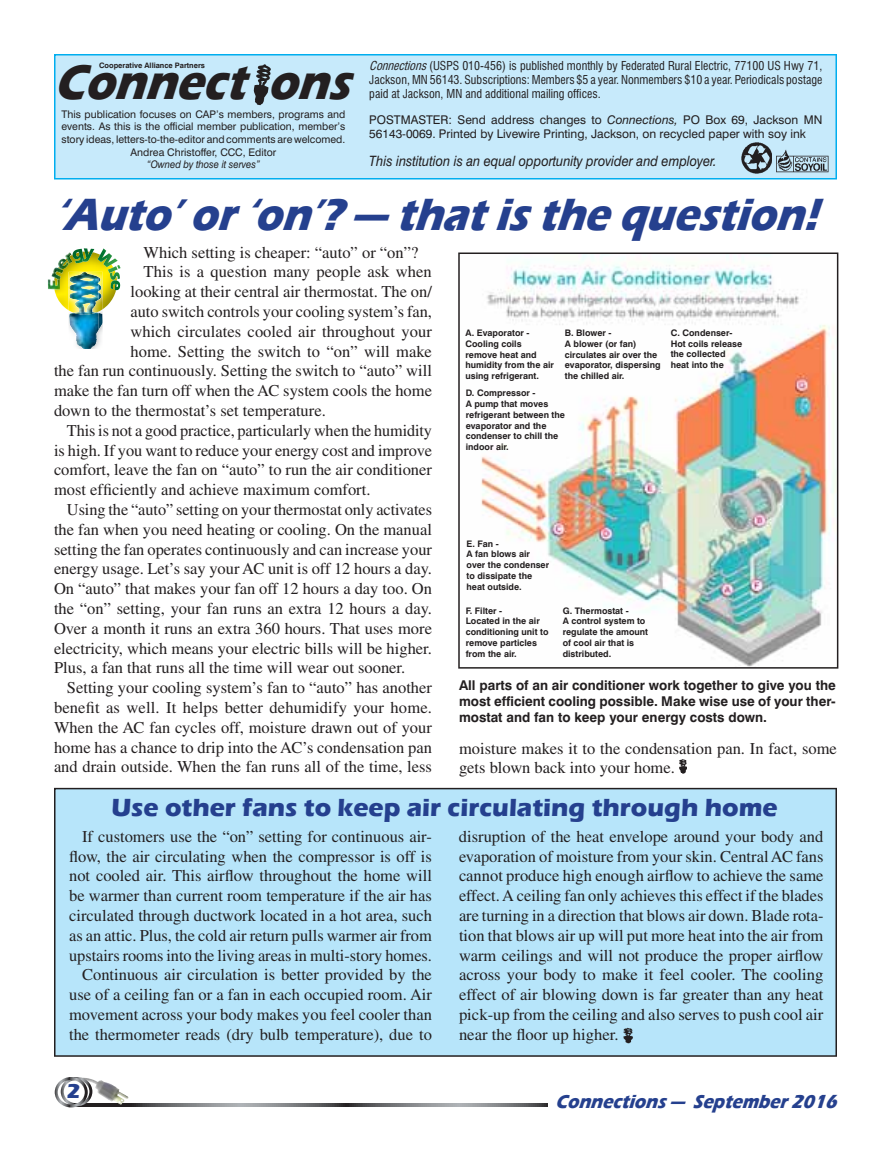
<style>
.page{position:relative;width:891px;height:1161px;background:#fff}
.page>*{position:absolute;margin:0;border:0;box-sizing:border-box;transform-origin:0 0}
.t1{font:italic 700 51px "Eras ITC";color:#231f20;scale:.89 1}
.t2{font:italic 700 46.5px "Eras ITC";color:#25408e;scale:.89 1}
.t3{font:700 25.5px "Eras ITC";color:#25408e}
.t4{font:700 21px "Eras ITC";color:#25408e}
.t5{font:italic 700 19.5px "Eras ITC";color:#25408e;scale:.89 1}
.t6{font:16.5px/19.8px "Times";color:#231f20}
.t7{font:italic 14.25px "Swiss 721 BT";color:#231f20;scale:.9 1}
.t8{font:700 13.5px/16.2px "Swiss 721 BT";color:#231f20;text-align:justify}
.t9{font:condensed 12px/14.4px "Swiss 721 BT";color:#231f20;text-align:justify}
.t10{font:12px/14.4px "Swiss 721 BT";color:#231f20}
.t11{font:10.5px/12.6px "Swiss 721 BT";color:#231f20;text-align:center}
.t12{font:700 9px/10.8px "Swiss 721 BT";color:#231f20}
.t13{font:700 7.5px "Swiss 721 BT";color:#231f20}
.s1{font-style:italic}
</style>
<div class="page">
<svg style="left:92px;top:1103px;width:456px;height:3px"></svg>
<img style="left:92px;top:1079px;width:36px;height:26px">
<svg style="left:55px;top:1077px;width:37px;height:30px"></svg>
<div style="left:54px;top:788px;width:783px;height:269px;background:#b7e5fa"></div>
<div style="left:54px;top:54px;width:783px;height:126px;background:#c7eafb"></div>
<img style="left:776px;top:150px;width:53px;height:23px">
<img style="left:741px;top:143px;width:31px;height:30px">
<img style="left:57px;top:252px;width:55px;height:58px">
<img style="left:73px;top:248px;width:21px;height:15px">
<img style="left:98px;top:248px;width:14px;height:8px">
<img style="left:88px;top:346px;width:10px;height:3px">
<img style="left:69px;top:313px;width:19px;height:28px">
<img style="left:69px;top:292px;width:32px;height:21px">
<img style="left:72px;top:274px;width:26px;height:18px">
<img style="left:85px;top:294px;width:11px;height:4px">
<img style="left:85px;top:286px;width:11px;height:3px">
<img style="left:80px;top:278px;width:14px;height:3px">
<svg style="left:76px;top:341px;width:12px;height:8px"></svg>
<svg style="left:69px;top:313px;width:5px;height:12px"></svg>
<svg style="left:97px;top:309px;width:6px;height:21px"></svg>
<img style="left:70px;top:285px;width:15px;height:30px">
<svg style="left:98px;top:256px;width:23px;height:44px"></svg>
<svg style="left:72px;top:284px;width:6px;height:2px"></svg>
<img style="left:458px;top:253px;width:380px;height:416px">
<img style="left:679px;top:759px;width:8px;height:14px">
<img style="left:623px;top:1027px;width:12px;height:17px">
<svg style="left:254px;top:64px;width:19px;height:41px"></svg>
<img style="left:48px;top:252px;width:24px;height:46px">
<p class="t13" style="left:99px;top:63px;width:108px">Cooperative Alliance Partners</p>
<p class="t9" style="left:369px;top:58px;width:455px"><span class="s1">Connections</span>(USPS 010-456) is published month ly by Fed er at ed Rural Electric, 77100 US Hwy 71, Jackson, MN 56143. Sub scrip tions: Members $5 a year. Non mem bers $10 a year. Periodicals post age paid at Jackson, MN and additional mail ing of fic es.</p>
<p class="t10" style="left:369px;top:112px;width:455px">POSTMASTER: Send address chang es to <span class="s1">Con nec tions,</span> PO Box 69, Jack son MN<br>56143-0069. Printed by Livewire Printing, Jackson, on recycled paper with soy ink</p>
<p class="t7" style="left:369px;top:153px;width:387px">This institution is an equal opportunity provider and employer.</p>
<p class="t1" style="left:54px;top:52px;width:352px">Connect ons</p>
<p class="t11" style="left:62px;top:108px;width:285px">This pub li ca tion focuses on CAP’s mem bers, pro grams and events. As this is the official member pub li ca tion, member’s sto ry ideas, letters-to-the-editor and com ments are wel comed.<br>Andrea Christoffer, CCC, Editor<br><span class="s1">“Owned by those it serves”</span></p>
<p class="t2" style="left:54px;top:188px;width:876px">‘Auto’or‘on’?— thatisthequestion!</p>
<p class="t6" style="left:144px;top:244px;width:276px">Which setting is cheaper: “auto” or “on”?</p>
<p class="t6" style="left:144px;top:263px;width:290px">This is a question many people ask when</p>
<p class="t6" style="left:131px;top:283px;width:303px">looking at their central air thermostat. The on/</p>
<p class="t6" style="left:131px;top:303px;width:303px">auto switch controls your cooling system’s fan,</p>
<p class="t6" style="left:131px;top:323px;width:303px">which circulates cooled air throughout your</p>
<p class="t6" style="left:131px;top:343px;width:303px">home. Setting the switch to “on” will make</p>
<p class="t6" style="left:54px;top:362px;width:379px">the fan run continuously. Setting the switch to “auto” will</p>
<p class="t6" style="left:54px;top:382px;width:379px">make the fan turn off when the AC system cools the home</p>
<p class="t6" style="left:54px;top:402px;width:273px">down to the thermostat’s set temperature.</p>
<p class="t6" style="left:67px;top:422px;width:367px">This is not a good practice, particularly when the humidity</p>
<p class="t6" style="left:54px;top:442px;width:379px">is high. If you want to reduce your energy cost and improve</p>
<p class="t6" style="left:54px;top:461px;width:379px">comfort, leave the fan on “auto” to run the air conditioner</p>
<p class="t6" style="left:54px;top:481px;width:318px">most efficiently and achieve maximum comfort.</p>
<p class="t6" style="left:67px;top:501px;width:367px">Using the “auto” setting on your thermostat only activates</p>
<p class="t6" style="left:54px;top:521px;width:379px">the fan when you need heating or cooling. On the manual</p>
<p class="t6" style="left:54px;top:541px;width:380px">setting the fan operates continuously and can increase your</p>
<p class="t6" style="left:54px;top:560px;width:380px">energy usage. Let’s say your AC unit is off 12 hours a day.</p>
<p class="t6" style="left:54px;top:580px;width:380px">On “auto” that makes your fan off 12 hours a day too. On</p>
<p class="t6" style="left:54px;top:600px;width:379px">the “on” setting, your fan runs an extra 12 hours a day.</p>
<p class="t6" style="left:54px;top:620px;width:379px">Over a month it runs an extra 360 hours. That uses more</p>
<p class="t6" style="left:54px;top:640px;width:380px">electricity, which means your electric bills will be higher.</p>
<p class="t6" style="left:54px;top:659px;width:353px">Plus, a fan that runs all the time will wear out sooner.</p>
<p class="t6" style="left:67px;top:679px;width:367px">Setting your cooling system’s fan to “auto” has another</p>
<p class="t6" style="left:54px;top:699px;width:380px">benefit as well. It helps better dehumidify your home.</p>
<p class="t6" style="left:54px;top:719px;width:379px">When the AC fan cycles off, moisture drawn out of your</p>
<p class="t6" style="left:54px;top:739px;width:379px">home has a chance to drip into the AC’s condensation pan</p>
<p class="t6" style="left:54px;top:758px;width:379px">and drain outside. When the fan runs all of the time, less</p>
<p class="t12" style="left:465px;top:329px;width:90px">A. Evaporator -<br>Cooling coils remove heat and humidity from the air using refrigerant.</p>
<p class="t12" style="left:565px;top:329px;width:97px">B. Blower -<br>A blower (or fan) circulates air over the evaporator, dispersing the chilled air.</p>
<p class="t12" style="left:671px;top:328px;width:73px">C. Condenser-<br>Hot coils release the collected heat into the</p>
<p class="t12" style="left:466px;top:389px;width:101px">D. Compressor -<br>A pump that moves refrigerant between the evaporator and the condenser to chill the indoor air.</p>
<p class="t12" style="left:467px;top:539px;width:84px">E. Fan -<br>A fan blows air over the condenser to dissipate the heat outside.</p>
<p class="t12" style="left:466px;top:606px;width:84px">F. Filter -<br>Located in the air conditioning unit to remove particles from the air.</p>
<p class="t12" style="left:563px;top:606px;width:87px">G. Thermostat -<br>A control system to regulate the amount of cool air that is distributed.</p>
<p class="t8" style="left:459px;top:678px;width:378px">All parts of an air conditioner work together to give you the most efficient cooling possible. Make wise use of your ther&shy;mostat and fan to keep your energy costs down.</p>
<p class="t6" style="left:459px;top:740px;width:379px">moisture makes it to the condensation pan. In fact, some gets blown back into your home.</p>
<p class="t3" style="left:111px;top:793px;width:668px">Use other fans to keep air circulating through home</p>
<p class="t6" style="left:69px;top:828px;width:364px;text-align:right">If customers use the “on” setting for continuous air&shy;flow, the air circulating when the compressor is off is not cooled air. This airflow throughout the home will be warmer than current room temperature if the air has circulated through ductwork located in a hot area, such as an attic. Plus, the cold air return pulls warmer air from upstairs rooms into the living areas in multi-story homes.<br>Continuous air circulation is better provided by the use of a ceiling fan or a fan in each occupied room. Air movement across your body makes you feel cooler than the thermometer reads (dry bulb temperature), due to</p>
<p class="t6" style="left:459px;top:828px;width:366px;text-align:justify">disruption of the heat envelope around your body and evaporation of moisture from your skin. Central AC fans cannot produce high enough airflow to achieve the same effect. A ceiling fan only achieves this effect if the blades are turning in a direction that blows air down. Blade rota&shy;tion that blows air up will put more heat into the air from warm ceilings and will not produce the proper airflow across your body to make it feel cooler. The cooling effect of air blowing down is far greater than any heat pick-up from the ceiling and also serves to push cool air near the floor up higher.</p>
<p class="t4" style="left:67px;top:1079px;width:15px">2</p>
<p class="t5" style="left:556px;top:1090px;width:324px">Connections— September2016</p>
</div>
